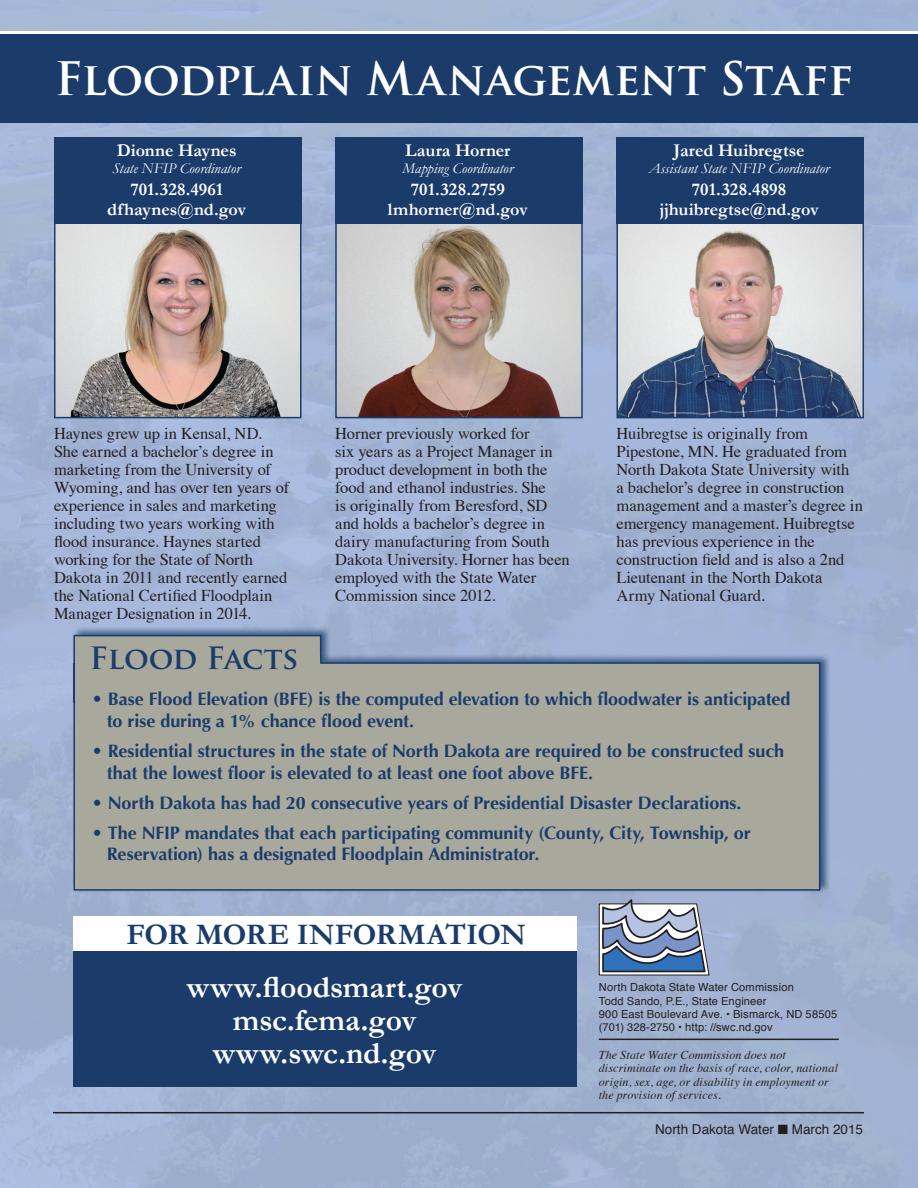
<style>
.page{position:relative;width:918px;height:1188px;background:#fff}
.page>*{position:absolute;margin:0;border:0;box-sizing:border-box;transform-origin:0 0}
.t1{font:700 45px "Trajan Pro";letter-spacing:-.005em;color:#fff}
.Body_Text{font:700 31.5px "Garamond";color:#fff}
.Body_Text-2{font:700 30px "Garamond";letter-spacing:-.015em;color:#1b3c6b}
.t2{font:700 30px "Trajan Pro";letter-spacing:-.015em;color:#1b3c6b}
.Body_Text-3{font:700 18px "Optima";letter-spacing:-.005em;color:#1b3c6b}
.Body_Text-4{font:700 18px "Garamond";letter-spacing:.005em;color:#fff}
.Body_Text-5{font:16.5px/18px "Times";letter-spacing:-.005em;color:#231f20}
.Body_Text-6{font:italic 15px "Garamond";letter-spacing:.005em;color:#fff}
.t3{font:13.5px "Helvetica";color:#231f20}
.t4{font:italic 12px/13.5px "Times";letter-spacing:.015em;color:#231f20}
.t5{font:11.1px "Helvetica";letter-spacing:.015em;color:#231f20}
</style>
<div class="page">
<img style="left:0;top:0;width:918px;height:1188px">
<img style="left:57px;top:224px;width:242px;height:191px">
<div style="left:54px;top:143px;width:248px;height:275px;border:2px solid #1b3c6b"></div>
<img style="left:338px;top:224px;width:242px;height:191px">
<div style="left:335px;top:143px;width:248px;height:275px;border:2px solid #1b3c6b"></div>
<img style="left:619px;top:224px;width:242px;height:191px">
<div style="left:616px;top:143px;width:248px;height:275px;border:2px solid #1b3c6b"></div>
<hr style="left:53px;top:1112px;width:811px;height:1px;background:#231f20">
<div style="left:1px;top:31px;width:917px;height:89px;background:#fff"></div>
<div style="left:1px;top:34px;width:917px;height:89px;background:#1b3c6b"></div>
<div style="left:54px;top:137px;width:248px;height:87px;background:#1b3c6b"></div>
<div style="left:335px;top:137px;width:248px;height:87px;background:#1b3c6b"></div>
<div style="left:616px;top:137px;width:248px;height:87px;background:#1b3c6b"></div>
<div style="left:72px;top:626px;width:759px;height:268px;background:#1b3c6b;opacity:.75"></div>
<svg style="left:73px;top:634px;width:748px;height:257px;background:#a4a69f"></svg>
<div style="left:74px;top:916px;width:503px;height:165px;background:#fff"></div>
<div style="left:74px;top:952px;width:503px;height:135px;background:#1b3c6b"></div>
<svg style="left:599px;top:899px;width:111px;height:77px"></svg>
<hr style="left:599px;top:1039px;width:240px;height:1px;background:#231f20">
<p class="t1" style="left:55px;top:51px;width:800px">Floodplain Management Staff</p>
<p class="Body_Text-4" style="left:117px;top:140px;width:121px">Dionne Haynes</p>
<p class="Body_Text-6" style="left:113px;top:159px;width:130px">State NFIP Coordinator</p>
<p class="Body_Text-4" style="left:130px;top:179px;width:94px">701.328.4961</p>
<p class="Body_Text-4" style="left:107px;top:198px;width:140px">dfhaynes@nd.gov</p>
<p class="Body_Text-4" style="left:405px;top:140px;width:107px">Laura Horner</p>
<p class="Body_Text-6" style="left:403px;top:159px;width:112px">Mapping Coordinator</p>
<p class="Body_Text-4" style="left:411px;top:179px;width:95px">701.328.2759</p>
<p class="Body_Text-4" style="left:388px;top:198px;width:141px">lmhorner@nd.gov</p>
<p class="Body_Text-4" style="left:674px;top:140px;width:132px">Jared Huibregtse</p>
<p class="Body_Text-6" style="left:649px;top:159px;width:182px">Assistant State NFIP Coordinator</p>
<p class="Body_Text-4" style="left:692px;top:179px;width:96px">701.328.4898</p>
<p class="Body_Text-4" style="left:660px;top:198px;width:161px">jjhuibregtse@nd.gov</p>
<p class="Body_Text-5" style="left:54px;top:423px;width:237px">Haynes grew up in Kensal, ND.<br>She earned a bachelor’s degree in marketing from the University of<br>Wyoming, and has over ten years of experience in sales and marketing including two years working with flood insurance. Haynes started working for the State of North<br>Dakota in 2011 and recently earned the National Certified Floodplain<br>Manager Designation in 2014.</p>
<p class="Body_Text-5" style="left:335px;top:423px;width:236px">Horner previously worked for<br>six years as a Project Manager in product development in both the food and ethanol industries. She<br>is originally from Beresford, SD and holds a bachelor’s degree in dairy manufacturing from South<br>Dakota University. Horner has been employed with the State Water<br>Commission since 2012.</p>
<p class="Body_Text-5" style="left:616px;top:423px;width:248px">Huibregtse is originally from<br>Pipestone, MN. He graduated from<br>North Dakota State University with<br>a bachelor’s degree in construction management and a master’s degree in emergency management. Huibregtse has previous experience in the construction field and is also a 2nd<br>Lieutenant in the North Dakota<br>Army National Guard.</p>
<p class="t2" style="left:90px;top:639px;width:210px">Flood Facts</p>
<p class="Body_Text-3" style="left:92px;top:689px;width:700px">• Base Flood Elevation (BFE) is the computed elevation to which floodwater is anticipated</p>
<p class="Body_Text-3" style="left:107px;top:710px;width:309px">to rise during a 1% chance flood event.</p>
<p class="Body_Text-3" style="left:92px;top:740px;width:694px">• Residential structures in the state of North Dakota are required to be constructed such</p>
<p class="Body_Text-3" style="left:107px;top:762px;width:488px">that the lowest floor is elevated to at least one foot above BFE.</p>
<p class="Body_Text-3" style="left:92px;top:792px;width:651px">• North Dakota has had 20 consecutive years of Presidential Disaster Declarations.</p>
<p class="Body_Text-3" style="left:92px;top:822px;width:660px">• The NFIP mandates that each participating community (County, City, Township, or</p>
<p class="Body_Text-3" style="left:107px;top:844px;width:434px">Reservation) has a designated Floodplain Administrator.</p>
<p class="Body_Text-2" style="left:126px;top:917px;width:401px">For more information</p>
<p class="Body_Text" style="left:187px;top:968px;width:277px">www.floodsmart.gov</p>
<p class="Body_Text" style="left:233px;top:1001px;width:185px">msc.fema.gov</p>
<p class="Body_Text" style="left:213px;top:1034px;width:225px">www.swc.nd.gov</p>
<p class="t5" style="left:599px;top:979px;width:197px">North Dakota State Water Commission</p>
<p class="t5" style="left:599px;top:992px;width:169px">Todd Sando, P.E., State Engineer</p>
<p class="t5" style="left:599px;top:1006px;width:240px">900 East Boulevard Ave. • Bismarck, ND 58505</p>
<p class="t5" style="left:599px;top:1019px;width:175px">(701) 328-2750 • http: //swc.nd.gov</p>
<p class="t4" style="left:599px;top:1047px;width:241px">The State Water Commission does not discriminate on the basis of race, color, national origin, sex, age, or disability in employment or the provision of services.</p>
<p class="t3" style="left:655px;top:1119px;width:209px">North Dakota Water ■ March 2015</p>
</div>
